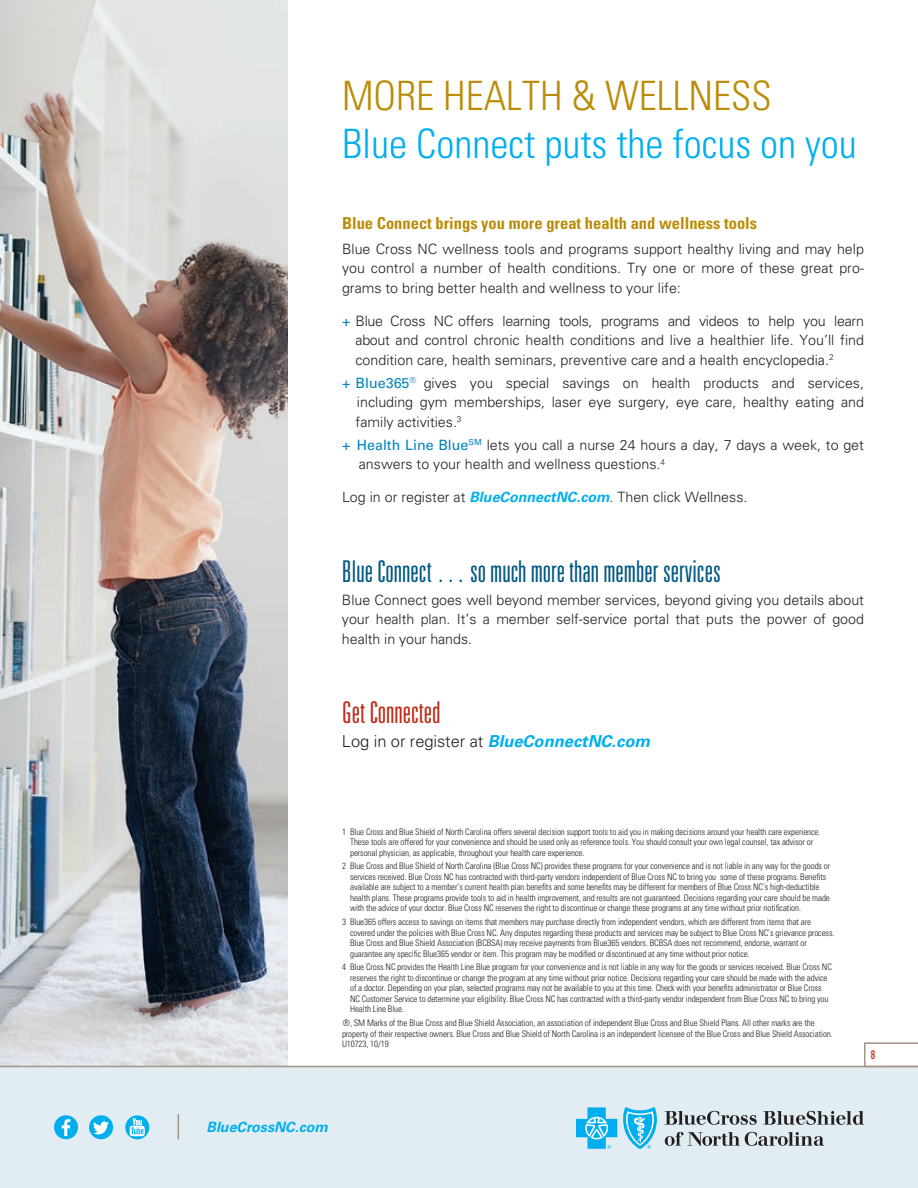
<style>
.page{position:relative;width:918px;height:1188px;background:#fff}
.page>*{position:absolute;margin:0;border:0;box-sizing:border-box;transform-origin:0 0}
.Headline_2__cyan_upp{font:300 condensed 40.5px "Univers LT Std";color:#00aeef}
.Headline_1__all_uppe{font:300 condensed 40.5px "Univers LT Std";color:#bb8c07}
.Call_Out{font:300 ultra-condensed 30px "Univers LT Std";color:#005983}
.Call_Out-2{font:300 ultra-condensed 30px "Univers LT Std";color:#c02d19}
.Subhead__upper___low{font:700 condensed 16.5px "Univers LT Std";color:#bb8c07}
.Body_Paragraph{font:300 16.5px "Univers LT Std";letter-spacing:-.005em;color:#231f20}
.Body_Paragraph-2{font:300 14.25px/19.5px "Univers LT Std";color:#231f20;text-align:justify}
.t1{font:italic 700 14.25px "Univers LT Std";color:#00aeef}
.t2{font:ultra-condensed 12px "Univers LT Std";color:#c02d19}
.Legal___FNs{font:300 condensed 9px/10.5px "Univers LT Std";letter-spacing:-.01em;color:#231f20}
.s1{font-weight:400;color:#0083bf}
.s2{font-weight:700;font-style:italic;color:#00aeef}
</style>
<div class="page">
<img style="left:0;top:0;width:288px;height:1066px">
<div style="left:0;top:1066px;width:918px;height:122px;background:#e1edf3"></div>
<div style="left:864px;top:1042px;width:54px;height:25px;border:2px solid #a49486"></div>
<hr style="left:0;top:1066px;width:918px;height:1px;background:#a49486">
<svg style="left:665px;top:1111px;width:92px;height:14px"></svg>
<svg style="left:763px;top:1111px;width:101px;height:14px"></svg>
<svg style="left:665px;top:1132px;width:159px;height:14px"></svg>
<svg style="left:576px;top:1107px;width:81px;height:42px"></svg>
<svg style="left:178px;top:1114px;width:1px;height:25px"></svg>
<div style="left:89px;top:1115px;width:24px;height:24px;background:#00aeef;border-radius:50%"></div>
<svg style="left:93px;top:1121px;width:16px;height:13px"></svg>
<div style="left:54px;top:1115px;width:24px;height:24px;background:#00aeef;border-radius:50%"></div>
<svg style="left:62px;top:1119px;width:8px;height:17px"></svg>
<svg style="left:125px;top:1115px;width:24px;height:24px"></svg>
<svg style="left:130px;top:1118px;width:15px;height:18px"></svg>
<h1 class="Headline_1__all_uppe" style="left:342px;top:72px;width:431px">MORE HEALTH &amp; WELLNESS</h1>
<h2 class="Headline_2__cyan_upp" style="left:342px;top:120px;width:516px">Blue Connect puts the focus on you</h2>
<h3 class="Subhead__upper___low" style="left:342px;top:213px;width:417px">Blue Connect brings you more great health and wellness tools</h3>
<p class="Body_Paragraph-2" style="left:342px;top:239px;width:523px">Blue Cross NC wellness tools and programs support healthy living and may help you control a number of health conditions. Try one or more of these great pro&shy;grams to bring better health and wellness to your life:</p>
<p class="Body_Paragraph-2" style="left:356px;top:311px;width:510px;text-indent:-14px"><span class="s1">+</span> Blue Cross NC offers learning tools, programs and videos to help you learn about and control chronic health conditions and live a healthier life. You’ll find condition care, health seminars, preventive care and a health encyclopedia.<sup>2</sup></p>
<p class="Body_Paragraph-2" style="left:356px;top:373px;width:510px;text-indent:-14px"><span class="s1">+ Blue365</span><sup>®</sup> gives you special savings on health products and services, including gym memberships, laser eye surgery, eye care, healthy eating and family activities.<sup>3</sup></p>
<p class="Body_Paragraph-2" style="left:359px;top:435px;width:507px;text-indent:-17px"><span class="s1">+ Health Line Blue</span><sup>SM</sup> lets you call a nurse 24 hours a day, 7 days a week, to get answers to your health and wellness questions.<sup>4</sup></p>
<p class="Body_Paragraph-2" style="left:342px;top:488px;width:407px">Log in or register at <span class="s2">BlueConnectNC.com</span>. Then click Wellness.</p>
<h3 class="Call_Out" style="left:342px;top:556px;width:380px">Blue Connect … so much more than member services</h3>
<p class="Body_Paragraph-2" style="left:342px;top:590px;width:523px">Blue Connect goes well beyond member services, beyond giving you details about your health plan. It’s a member self-service portal that puts the power of good health in your hands.</p>
<h3 class="Call_Out-2" style="left:342px;top:697px;width:100px">Get Connected</h3>
<p class="Body_Paragraph" style="left:342px;top:732px;width:310px">Log in or register at <span class="s2">BlueConnectNC.com</span></p>
<p class="Legal___FNs" style="left:350px;top:826px;width:472px;text-indent:-8px">1 Blue Cross and Blue Shield of North Carolina offers several decision support tools to aid you in making decisions around your health care experience.<br>These tools are offered for your convenience and should be used only as reference tools. You should consult your own legal counsel, tax advisor or personal physician, as applicable, throughout your health care experience.</p>
<p class="Legal___FNs" style="left:350px;top:861px;width:482px;text-indent:-8px">2 Blue Cross and Blue Shield of North Carolina (Blue Cross NC) provides these programs for your convenience and is not liable in any way for the goods or services received. Blue Cross NC has contracted with third-party vendors independent of Blue Cross NC to bring you some of these programs. Benefits available are subject to a member’s current health plan benefits and some benefits may be different for members of Blue Cross NC’s high-deductible health plans. These programs provide tools to aid in health improvement, and results are not guaranteed. Decisions regarding your care should be made with the advice of your doctor. Blue Cross NC reserves the right to discontinue or change these programs at any time without prior notification.</p>
<p class="Legal___FNs" style="left:350px;top:917px;width:486px;text-indent:-8px">3 Blue365 offers access to savings on items that members may purchase directly from independent vendors, which are different from items that are covered under the policies with Blue Cross NC. Any disputes regarding these products and services may be subject to Blue Cross NC’s grievance process.<br>Blue Cross and Blue Shield Association (BCBSA) may receive payments from Blue365 vendors. BCBSA does not recommend, endorse, warrant or guarantee any specific Blue365 vendor or item. This program may be modified or discontinued at any time without prior notice.</p>
<p class="Legal___FNs" style="left:350px;top:962px;width:483px;text-indent:-8px">4 Blue Cross NC provides the Health Line Blue program for your convenience and is not liable in any way for the goods or services received. Blue Cross NC reserves the right to discontinue or change the program at any time without prior notice. Decisions regarding your care should be made with the advice of a doctor. Depending on your plan, selected programs may not be available to you at this time. Check with your benefits administrator or Blue Cross NC Customer Service to determine your eligibility. Blue Cross NC has contracted with a third-party vendor independent from Blue Cross NC to bring you Health Line Blue.</p>
<p class="Legal___FNs" style="left:342px;top:1018px;width:492px">®, SM Marks of the Blue Cross and Blue Shield Association, an association of independent Blue Cross and Blue Shield Plans. All other marks are the property of their respective owners. Blue Cross and Blue Shield of North Carolina is an independent licensee of the Blue Cross and Blue Shield Association.<br>U10723, 10/19</p>
<p class="t1" style="left:206px;top:1119px;width:123px">BlueCrossNC.com</p>
<p class="t2" style="left:871px;top:1048px;width:6px">8</p>
</div>
